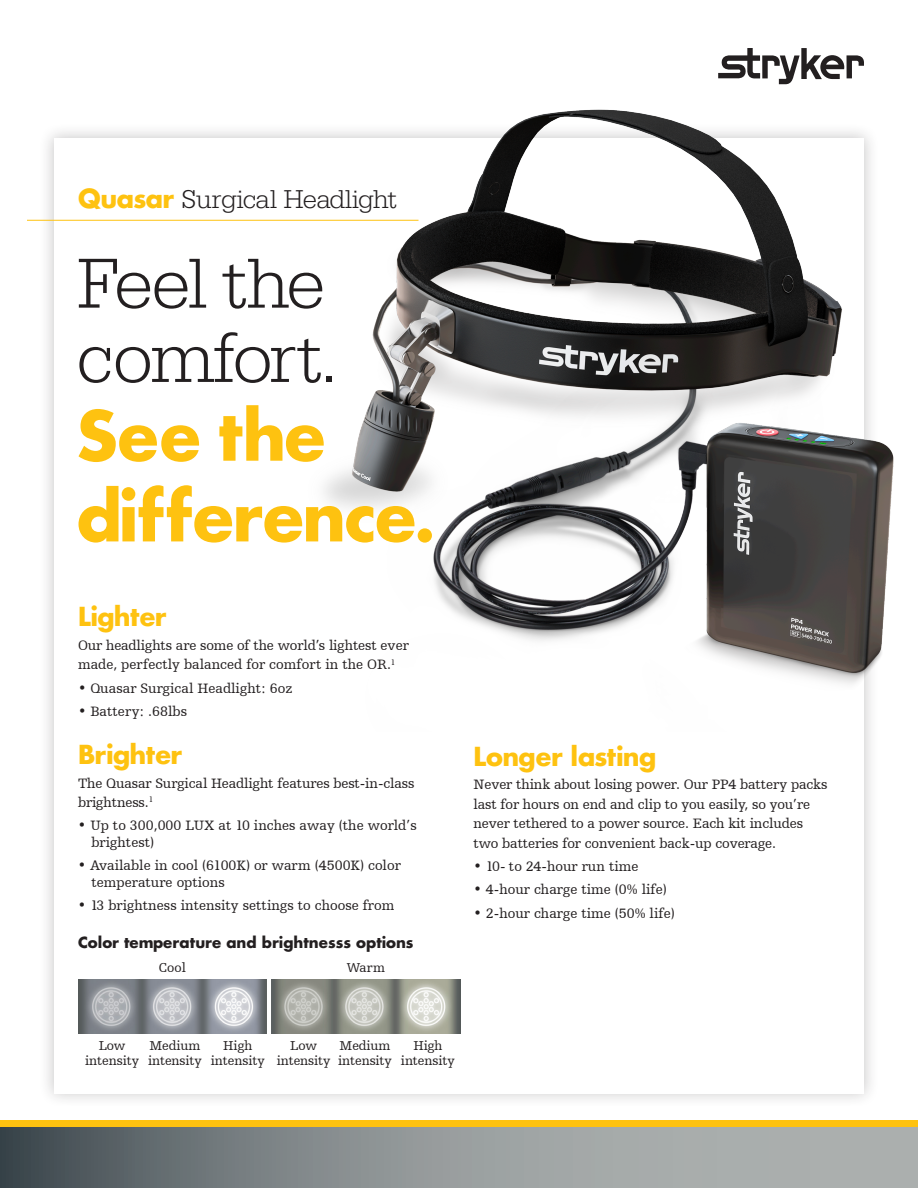
<style>
.page{position:relative;width:918px;height:1188px;background:#fff}
.page>*{position:absolute;margin:0;border:0;box-sizing:border-box;transform-origin:0 0}
.Subhead{font:300 73.2px/74.2px "URW Egyptienne TOT";letter-spacing:-.03em;color:#231f20}
.Subhead-2{font:700 66.9px/80.7px "Futura Std";letter-spacing:-.015em;color:#fec210}
.t1{font:300 26.7px "URW Egyptienne TOT";letter-spacing:-.02em;color:#231f20}
.large_headers{font:700 25.5px "Futura Std";letter-spacing:-.025em;color:#fec210}
.Subhead-3{font:700 15px "Futura Std";color:#231f20}
.body_copy{font:14.25px/19.5px "Humanist Slabserif 712 BT";letter-spacing:-.01em;color:#231f20}
.bullet_text{font:14.25px/16.5px "Humanist Slabserif 712 BT";color:#231f20}
.body_copy-2{font:13.5px/14.2px "Humanist Slabserif 712 BT";letter-spacing:-.01em;color:#231f20;text-align:center}
.s1{font-family:"Futura Std";font-weight:700;font-size:25.5px;color:#fec210}
.s2{font-size:60.9px}
.s3{font-family:"Humst Slab 712 BT"}
</style>
<div class="page">
<svg style="left:0;top:1127px;width:918px;height:61px;background:#8a9192"></svg>
<div style="left:0;top:1120px;width:918px;height:7px;background:#fec210"></div>
<div style="left:39px;top:123px;width:840px;height:985px;background:#231f20;opacity:.25"></div>
<div style="left:54px;top:138px;width:810px;height:955px;background:#fff"></div>
<svg style="left:718px;top:48px;width:146px;height:36px"></svg>
<hr style="left:27px;top:220px;width:391px;height:1px;background:#fec210">
<img style="left:288px;top:109px;width:606px;height:622px">
<img style="left:78px;top:980px;width:189px;height:54px">
<img style="left:271px;top:980px;width:189px;height:54px">
<p class="t1" style="left:78px;top:184px;width:320px"><span class="s1">Quasar</span> Surgical Headlight</p>
<p class="Subhead" style="left:76px;top:247px;width:262px">Feel the comfort.</p>
<p class="Subhead-2" style="left:76px;top:394px;width:360px">See the difference<span class="s2">.</span></p>
<p class="large_headers" style="left:78px;top:600px;width:90px">Lighter</p>
<p class="body_copy" style="left:78px;top:635px;width:332px">Our headlights are some of the world’s lightest ever made, perfectly balanced for comfort in the OR.<sup>1</sup></p>
<p class="bullet_text" style="left:78px;top:680px;width:216px">• Quasar Surgical Headlight: 6oz</p>
<p class="body_copy" style="left:78px;top:701px;width:111px">• Battery: .68lbs</p>
<p class="large_headers" style="left:78px;top:737px;width:106px">Brighter</p>
<p class="body_copy" style="left:78px;top:773px;width:338px">The Quasar Surgical Headlight features best-in-class brightness.<sup>1</sup></p>
<p class="bullet_text" style="left:91px;top:817px;width:327px;text-indent:-13px">• Up to 300,000 LUX at 10 inches away (the world’s brightest)</p>
<p class="bullet_text" style="left:91px;top:857px;width:311px;text-indent:-13px">• Available in cool (6100K) or warm (4500K) color temperature options</p>
<p class="bullet_text" style="left:78px;top:897px;width:318px">• 13 brightness intensity settings to choose from</p>
<p class="Subhead-3" style="left:78px;top:933px;width:337px">Color temperature and brightnesss options</p>
<p class="body_copy-2" style="left:159px;top:960px;width:29px">Cool</p>
<p class="body_copy-2" style="left:347px;top:960px;width:40px">Warm</p>
<p class="large_headers" style="left:474px;top:739px;width:184px">Longer lasting</p>
<p class="body_copy" style="left:474px;top:775px;width:356px">Never think about losing power. Our PP4 battery packs last for hours on end and clip to you easily, so you’re never tethered to a power source. Each kit includes two batteries for convenient back-up coverage.</p>
<p class="bullet_text" style="left:474px;top:858px;width:167px">• 10- to 24-hour run time</p>
<p class="bullet_text" style="left:474px;top:881px;width:195px">• 4-hour charge time (0% life)</p>
<p class="bullet_text" style="left:474px;top:905px;width:203px">• <span class="s3">2</span>-hour charge time (50% life)</p>
<p class="body_copy-2" style="left:85px;top:1039px;width:55px">Low intensity</p>
<p class="body_copy-2" style="left:148px;top:1039px;width:55px;text-align:left">Medium intensity</p>
<p class="body_copy-2" style="left:211px;top:1039px;width:55px">High intensity</p>
<p class="body_copy-2" style="left:277px;top:1039px;width:55px">Low intensity</p>
<p class="body_copy-2" style="left:338px;top:1039px;width:55px;text-align:left">Medium intensity</p>
<p class="body_copy-2" style="left:401px;top:1039px;width:55px">High intensity</p>
</div>
